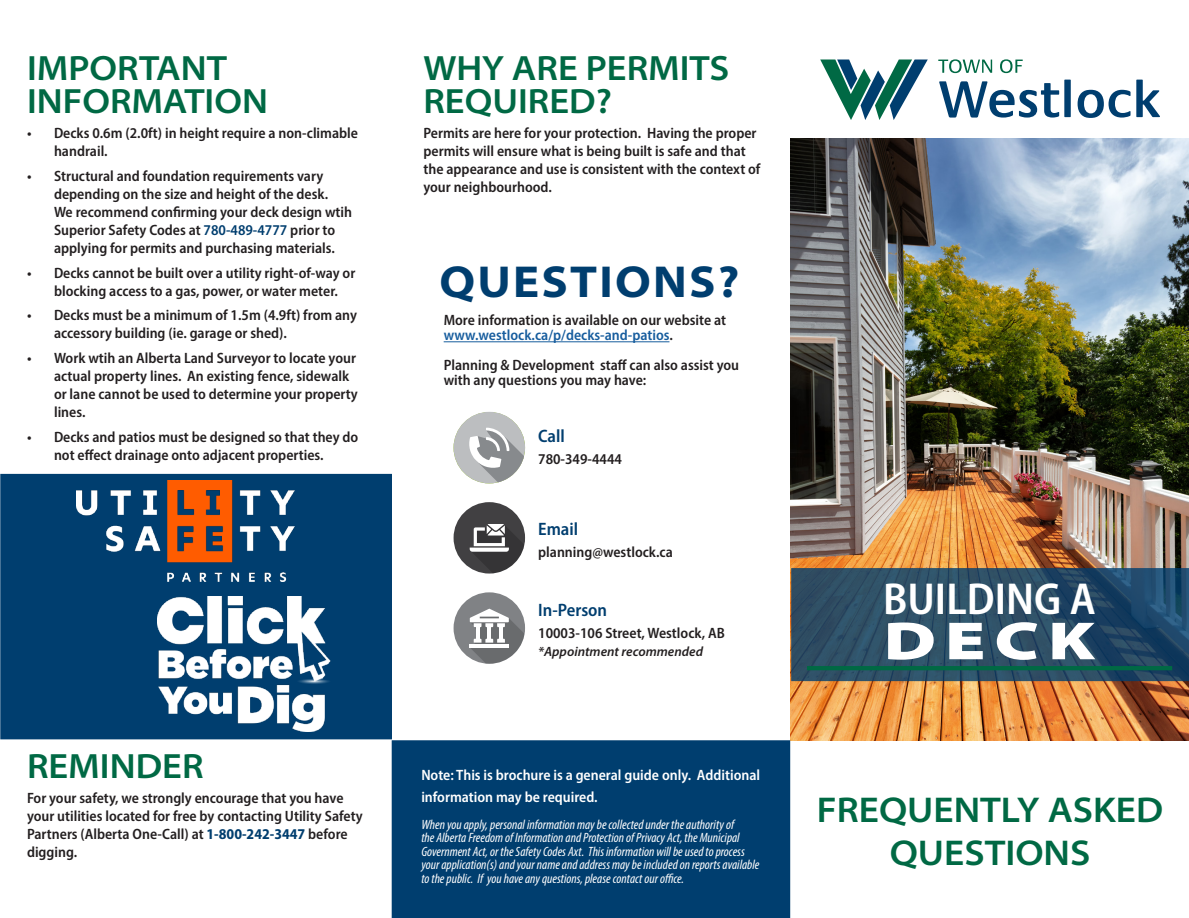
<style>
.page{position:relative;width:1189px;height:918px;background:#fff}
.page>*{position:absolute;margin:0;border:0;box-sizing:border-box;transform-origin:0 0}
.t1{font:900 semi-expanded 54px "Myriad Pro";color:#fff;scale:1.25 1}
.t2{font:700 semi-expanded 45px "Myriad Pro";letter-spacing:.05em;color:#003e6f}
.t3{font:600 semi-condensed 45px "Myriad Pro";color:#fff}
.t4{font:600 semi-expanded 36px/43.2px "Myriad Pro";color:#006944;text-align:center}
.t5{font:600 semi-expanded 35.25px/33px "Myriad Pro";color:#006944}
.t6{font:600 semi-condensed 18px "Myriad Pro";color:#003e6f}
.Paragraph_Style_1{font:600 semi-condensed 15px/18px "Myriad Pro";color:#231f20}
.t7{font:600 semi-condensed 15px/21.6px "Myriad Pro";color:#fff}
.t8{font:italic condensed 13.5px/13.5px "Myriad Pro";color:#fff}
.t9{font:italic 600 13.5px "Myriad Pro";color:#231f20}
.s1{color:#003e6f}
.s2{font-weight:700;color:#003e6f}
.s3{color:#175d9e}
</style>
<div class="page">
<div style="left:1px;top:475px;width:390px;height:264px;background:#003e6f"></div>
<div style="left:0;top:474px;width:392px;height:265px;border:2px solid #003e6f"></div>
<img style="left:790px;top:138px;width:398px;height:602px">
<svg style="left:791px;top:568px;width:397px;height:113px;background:#294c65"></svg>
<hr style="left:807px;top:666px;width:365px;height:4px;background:#006944">
<svg style="left:938px;top:59px;width:54px;height:14px"></svg>
<svg style="left:1000px;top:59px;width:22px;height:14px"></svg>
<svg style="left:939px;top:81px;width:120px;height:37px"></svg>
<div style="left:1064px;top:80px;width:6px;height:37px;background:#003e6f"></div>
<svg style="left:1077px;top:90px;width:53px;height:28px"></svg>
<svg style="left:1136px;top:80px;width:23px;height:37px"></svg>
<svg style="left:820px;top:59px;width:107px;height:61px"></svg>
<img style="left:77px;top:480px;width:217px;height:102px">
<img style="left:157px;top:596px;width:174px;height:135px">
<div style="left:392px;top:740px;width:398px;height:178px;background:#003e6f"></div>
<hr style="left:443px;top:341px;width:226px;height:1px;background:#175d9e">
<div style="left:453px;top:412px;width:72px;height:71px;background:#bcbec0;border-radius:50%"></div>
<svg style="left:469px;top:428px;width:55px;height:54px"></svg>
<div style="left:453px;top:502px;width:72px;height:72px;background:#414042;border-radius:50%"></div>
<svg style="left:469px;top:524px;width:55px;height:49px"></svg>
<div style="left:453px;top:592px;width:72px;height:72px;background:#808285;border-radius:50%"></div>
<svg style="left:470px;top:609px;width:54px;height:55px"></svg>
<hr style="left:470px;top:644px;width:39px;height:3px;background:#fff">
<p class="t5" style="left:27px;top:51px;width:242px">IMPORTANT<br>INFORMATION</p>
<p class="Paragraph_Style_1" style="left:54px;top:124px;width:305px;text-indent:-27px">• Decks 0.6m (2.0ft) in height require a non-climable handrail.</p>
<p class="Paragraph_Style_1" style="left:54px;top:167px;width:300px;text-indent:-27px">• Structural and foundation requirements vary depending on the size and height of the desk.<br>We recommend confirming your deck design wtih Superior Safety Codes at <span class="s1">780-489-4777</span> prior to applying for permits and purchasing materials.</p>
<p class="Paragraph_Style_1" style="left:54px;top:263px;width:303px;text-indent:-27px">• Decks cannot be built over a utility right-of-way or blocking access to a gas, power, or water meter.</p>
<p class="Paragraph_Style_1" style="left:54px;top:306px;width:304px;text-indent:-27px">• Decks must be a minimum of 1.5m (4.9ft) from any accessory building (ie. garage or shed).</p>
<p class="Paragraph_Style_1" style="left:54px;top:349px;width:305px;text-indent:-27px">• Work wtih an Alberta Land Surveyor to locate your actual property lines. An existing fence, sidewalk or lane cannot be used to determine your property lines.</p>
<p class="Paragraph_Style_1" style="left:27px;top:428px;width:333px;text-align:center">• Decks and patios must be designed so that they do not effect drainage onto adjacent properties.</p>
<p class="t5" style="left:27px;top:749px;width:178px">REMINDER</p>
<p class="Paragraph_Style_1" style="left:27px;top:789px;width:337px">For your safety, we strongly encourage that you have your utilities located for free by contacting Utility Safety Partners (Alberta One-Call) at <span class="s2">1-800-242-3447</span> before digging.</p>
<p class="t5" style="left:423px;top:51px;width:307px">WHY ARE PERMITS<br>REQUIRED?</p>
<p class="Paragraph_Style_1" style="left:423px;top:124px;width:338px">Permits are here for your protection. Having the proper permits will ensure what is being built is safe and that the appearance and use is consistent with the context of your neighbourhood.</p>
<p class="t2" style="left:439px;top:252px;width:302px">QUESTIONS?</p>
<p class="Paragraph_Style_1" style="left:443px;top:312px;width:284px;line-height:15px">More information is available on our website at <span class="s3">www.westlock.ca/p/decks-and-patios</span>.</p>
<p class="Paragraph_Style_1" style="left:443px;top:357px;width:297px;line-height:15px">Planning &amp; Development staff can also assist you with any questions you may have:</p>
<p class="t6" style="left:538px;top:425px;width:28px">Call</p>
<p class="Paragraph_Style_1" style="left:538px;top:449px;width:85px">780-349-4444</p>
<p class="t6" style="left:538px;top:518px;width:41px">Email</p>
<p class="Paragraph_Style_1" style="left:538px;top:542px;width:136px">planning@westlock.ca</p>
<p class="t6" style="left:538px;top:599px;width:70px">In-Person</p>
<p class="Paragraph_Style_1" style="left:538px;top:623px;width:188px">10003-106 Street, Westlock, AB</p>
<p class="t9" style="left:538px;top:643px;width:166px">*Appointment recommended</p>
<p class="t7" style="left:421px;top:764px;width:340px">Note: This is brochure is a general guide only. Additional information may be required.</p>
<p class="t8" style="left:421px;top:817px;width:339px">When you apply, personal information may be collected under the authority of<br>the Alberta Freedom of Information and Protection of Privacy Act, the Municipal Government Act, or the Safety Codes Axt. This information will be used to process your application(s) and your name and address may be included on reports available to the public. If you have any questions, please contact our office.</p>
<p class="t3" style="left:883px;top:571px;width:214px">BUILDING A</p>
<p class="t1" style="left:883px;top:604px;width:171px">DECK</p>
<p class="t4" style="left:816px;top:787px;width:348px">FREQUENTLY ASKED<br>QUESTIONS</p>
</div>
